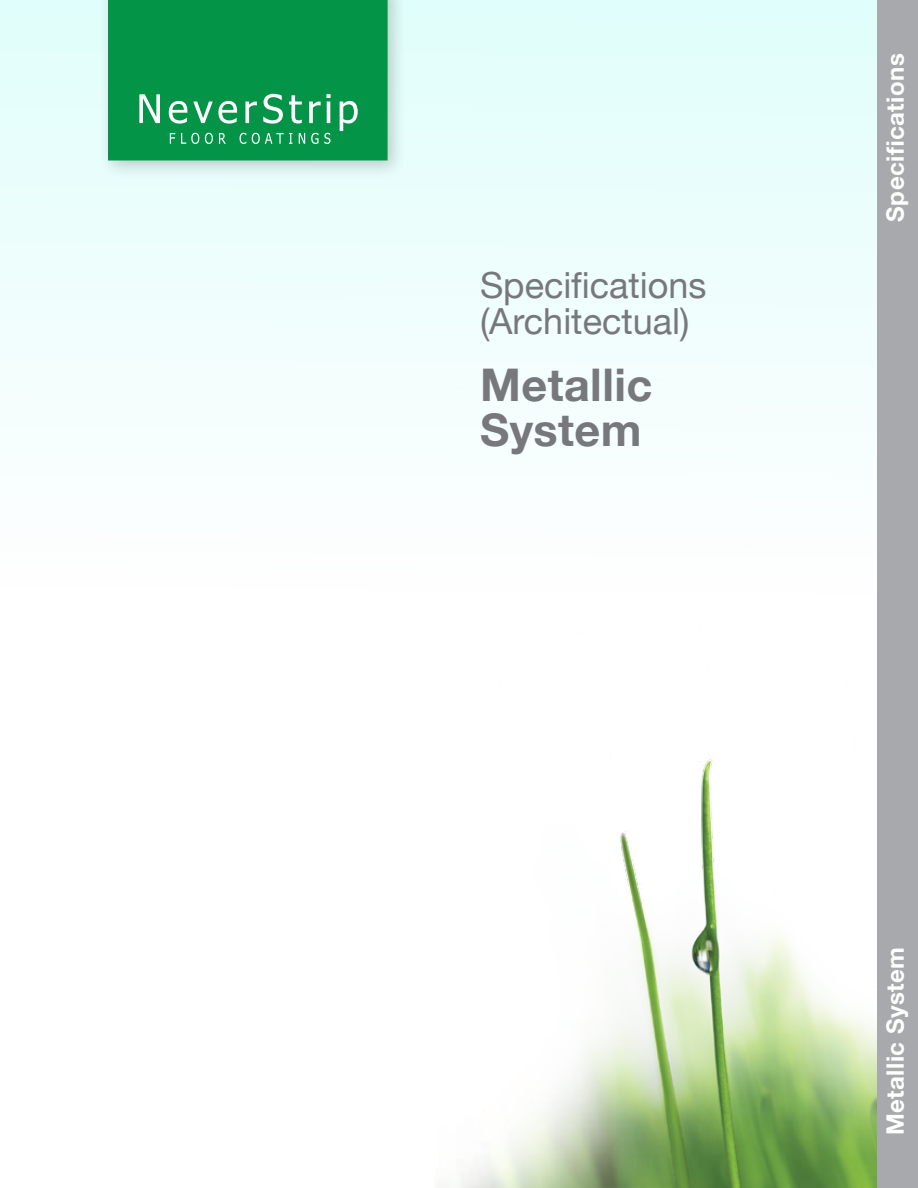
<style>
.page{position:relative;width:918px;height:1188px;background:#fff}
.page>*{position:absolute;margin:0;border:0;box-sizing:border-box;transform-origin:0 0}
.t1{font:700 45px/45px "Helvetica Neue";letter-spacing:.01em;color:#77787b}
.t2{font:36px/36px "Helvetica Neue";color:#77787b}
.t3{font:700 24px "Helvetica Neue";letter-spacing:.02em;color:#fff}
</style>
<div class="page">
<div style="left:0;top:0;width:918px;height:1188px;background:linear-gradient(to bottom,#e7fefc,#fff)"></div>
<img style="left:435px;top:372px;width:443px;height:816px">
<div style="left:878px;top:0;width:40px;height:1188px;background:#a7a9ac"></div>
<div style="left:98px;top:0;width:309px;height:181px;background:#000;opacity:.2"></div>
<div style="left:108px;top:0;width:280px;height:160px;background:#039447"></div>
<svg style="left:139px;top:94px;width:21px;height:29px"></svg>
<svg style="left:169px;top:101px;width:18px;height:23px"></svg>
<svg style="left:193px;top:101px;width:44px;height:23px"></svg>
<svg style="left:245px;top:102px;width:12px;height:21px"></svg>
<svg style="left:263px;top:94px;width:20px;height:30px"></svg>
<svg style="left:289px;top:95px;width:13px;height:29px"></svg>
<svg style="left:309px;top:94px;width:22px;height:29px"></svg>
<hr style="left:327px;top:102px;width:3px;height:21px;background:#fff">
<svg style="left:340px;top:101px;width:18px;height:30px"></svg>
<svg style="left:170px;top:133px;width:5px;height:11px"></svg>
<svg style="left:181px;top:133px;width:18px;height:11px"></svg>
<svg style="left:205px;top:133px;width:8px;height:11px"></svg>
<svg style="left:219px;top:133px;width:7px;height:11px"></svg>
<svg style="left:240px;top:133px;width:6px;height:11px"></svg>
<svg style="left:252px;top:133px;width:40px;height:11px"></svg>
<svg style="left:299px;top:133px;width:6px;height:11px"></svg>
<svg style="left:311px;top:133px;width:19px;height:11px"></svg>
<h2 class="t2" style="left:480px;top:269px;width:228px">Specifications (Architectual)</h2>
<h1 class="t1" style="left:480px;top:364px;width:174px">Metallic<br>System</h1>
<p class="t3" style="left:876px;top:222px;width:170px;rotate:-90deg">Specifications</p>
<p class="t3" style="left:877px;top:1135px;width:190px;rotate:-90deg">Metallic System</p>
</div>
